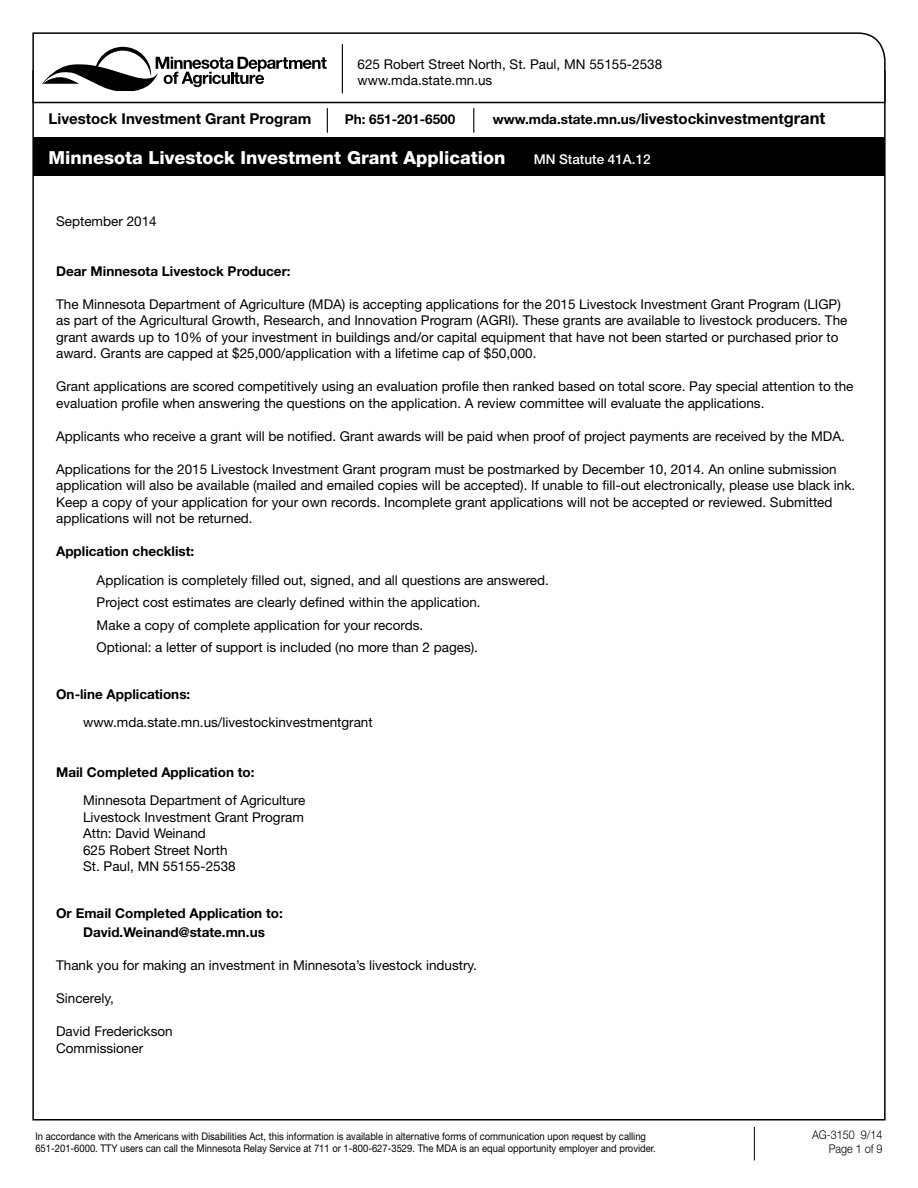
<style>
.page{position:relative;width:918px;height:1188px;background:#fff}
.page>*{position:absolute;margin:0;border:0;box-sizing:border-box;transform-origin:0 0}
.H1_Helvetica_N_85_12{font:800 18px "Helvetica Neue LT Std";color:#fff}
.H3_Helvetica_75_10{font:700 15px "Helvetica Neue LT Std";color:#000}
.P1_Helvetica_55_9_pt{font:13.5px/16.5px "Helvetica Neue LT Std";color:#000}
.H3_Helvetica_75_10-2{font:700 13.5px "Helvetica Neue LT Std";color:#000}
.H1_Helvetica_N_85_12-2{font:500 13.5px "Helvetica Neue LT Std";color:#fff}
.t1{font:300 12px/14.4px "Helvetica Neue LT Std";color:#000;text-align:right;scale:.9 1}
.t2{font:10.5px/12.6px "Helvetica Neue LT Std";color:#000;scale:.9 1}
.s1{font-size:15px}
.s2{font-size:16.5px}
</style>
<div class="page">
<svg style="left:32px;top:32px;width:854px;height:72px"></svg>
<hr style="left:342px;top:44px;width:1px;height:49px;background:#000">
<svg style="left:327px;top:108px;width:1px;height:25px"></svg>
<svg style="left:473px;top:108px;width:1px;height:25px"></svg>
<svg style="left:42px;top:47px;width:285px;height:44px"></svg>
<hr style="left:754px;top:1127px;width:1px;height:33px;background:#000">
<div style="left:33px;top:137px;width:852px;height:39px;background:#000"></div>
<p class="P1_Helvetica_55_9_pt" style="left:358px;top:56px;width:306px">625 Robert Street North, St. Paul, MN 55155-2538</p>
<p class="P1_Helvetica_55_9_pt" style="left:358px;top:72px;width:136px">www.mda.state.mn.us</p>
<p class="H3_Helvetica_75_10" style="left:49px;top:109px;width:264px">Livestock Investment Grant Program</p>
<p class="H3_Helvetica_75_10-2" style="left:345px;top:111px;width:112px">Ph: 651-201-6500</p>
<p class="H3_Helvetica_75_10-2" style="left:493px;top:111px;width:334px">www.mda.state.mn.us/<span class="s1">livestockinvestment</span><span class="s2">grant</span></p>
<p class="H1_Helvetica_N_85_12" style="left:49px;top:147px;width:458px">Minnesota Livestock Investment Grant Application</p>
<p class="H1_Helvetica_N_85_12-2" style="left:534px;top:151px;width:119px">MN Statute 41A.12</p>
<p class="P1_Helvetica_55_9_pt" style="left:56px;top:213px;width:102px">September 2014</p>
<p class="H3_Helvetica_75_10-2" style="left:56px;top:263px;width:236px">Dear Minnesota Livestock Producer:</p>
<p class="P1_Helvetica_55_9_pt" style="left:56px;top:296px;width:793px">The Minnesota Department of Agriculture (MDA) is accepting applications for the 2015 Livestock Investment Grant Program (LIGP) as part of the Agricultural Growth, Research, and Innovation Program (AGRI). These grants are available to livestock producers. The grant awards up to 10% of your investment in buildings and/or capital equipment that have not been started or purchased prior to award. Grants are capped at $25,000/application with a lifetime cap of $50,000.</p>
<p class="P1_Helvetica_55_9_pt" style="left:56px;top:378px;width:799px">Grant applications are scored competitively using an evaluation profile then ranked based on total score. Pay special attention to the evaluation profile when answering the questions on the application. A review committee will evaluate the applications.</p>
<p class="P1_Helvetica_55_9_pt" style="left:56px;top:428px;width:790px">Applicants who receive a grant will be notified. Grant awards will be paid when proof of project payments are received by the MDA.</p>
<p class="P1_Helvetica_55_9_pt" style="left:56px;top:461px;width:801px">Applications for the 2015 Livestock Investment Grant program must be postmarked by December 10, 2014. An online submission application will also be available (mailed and emailed copies will be accepted). If unable to fill-out electronically, please use black ink.<br>Keep a copy of your application for your own records. Incomplete grant applications will not be accepted or reviewed. Submitted applications will not be returned.</p>
<p class="H3_Helvetica_75_10-2" style="left:56px;top:543px;width:140px">Application checklist:</p>
<p class="P1_Helvetica_55_9_pt" style="left:97px;top:572px;width:454px">Application is completely filled out, signed, and all questions are answered.</p>
<p class="P1_Helvetica_55_9_pt" style="left:97px;top:594px;width:386px">Project cost estimates are clearly defined within the application.</p>
<p class="P1_Helvetica_55_9_pt" style="left:97px;top:617px;width:328px">Make a copy of complete application for your records.</p>
<p class="P1_Helvetica_55_9_pt" style="left:97px;top:639px;width:383px">Optional: a letter of support is included (no more than 2 pages).</p>
<p class="H3_Helvetica_75_10-2" style="left:56px;top:686px;width:136px">On-line Applications:</p>
<p class="P1_Helvetica_55_9_pt" style="left:83px;top:714px;width:291px">www.mda.state.mn.us/livestockinvestmentgrant</p>
<p class="H3_Helvetica_75_10-2" style="left:56px;top:764px;width:200px">Mail Completed Application to:</p>
<p class="P1_Helvetica_55_9_pt" style="left:83px;top:792px;width:224px">Minnesota Department of Agriculture</p>
<p class="P1_Helvetica_55_9_pt" style="left:83px;top:809px;width:222px">Livestock Investment Grant Program</p>
<p class="P1_Helvetica_55_9_pt" style="left:83px;top:825px;width:124px">Attn: David Weinand</p>
<p class="P1_Helvetica_55_9_pt" style="left:83px;top:842px;width:146px">625 Robert Street North</p>
<p class="P1_Helvetica_55_9_pt" style="left:83px;top:858px;width:154px">St. Paul, MN 55155-2538</p>
<p class="H3_Helvetica_75_10-2" style="left:56px;top:905px;width:228px">Or Email Completed Application to:</p>
<p class="H3_Helvetica_75_10-2" style="left:83px;top:924px;width:183px">David.Weinand@state.mn.us</p>
<p class="P1_Helvetica_55_9_pt" style="left:56px;top:957px;width:422px">Thank you for making an investment in Minnesota’s livestock industry.</p>
<p class="P1_Helvetica_55_9_pt" style="left:56px;top:990px;width:59px">Sincerely,</p>
<p class="P1_Helvetica_55_9_pt" style="left:56px;top:1023px;width:118px">David Frederickson</p>
<p class="P1_Helvetica_55_9_pt" style="left:56px;top:1040px;width:89px">Commissioner</p>
<p class="t2" style="left:35px;top:1129px;width:691px">In accordance with the Americans with Disabilities Act, this information is available in alternative forms of communication upon request by calling<br>651-201-6000. TTY users can call the Minnesota Relay Service at 711 or 1-800-627-3529. The MDA is an equal opportunity employer and provider.</p>
<p class="t1" style="left:812px;top:1127px;width:80px">AG-3150 9/14<br>Page 1 of 9</p>
</div>
